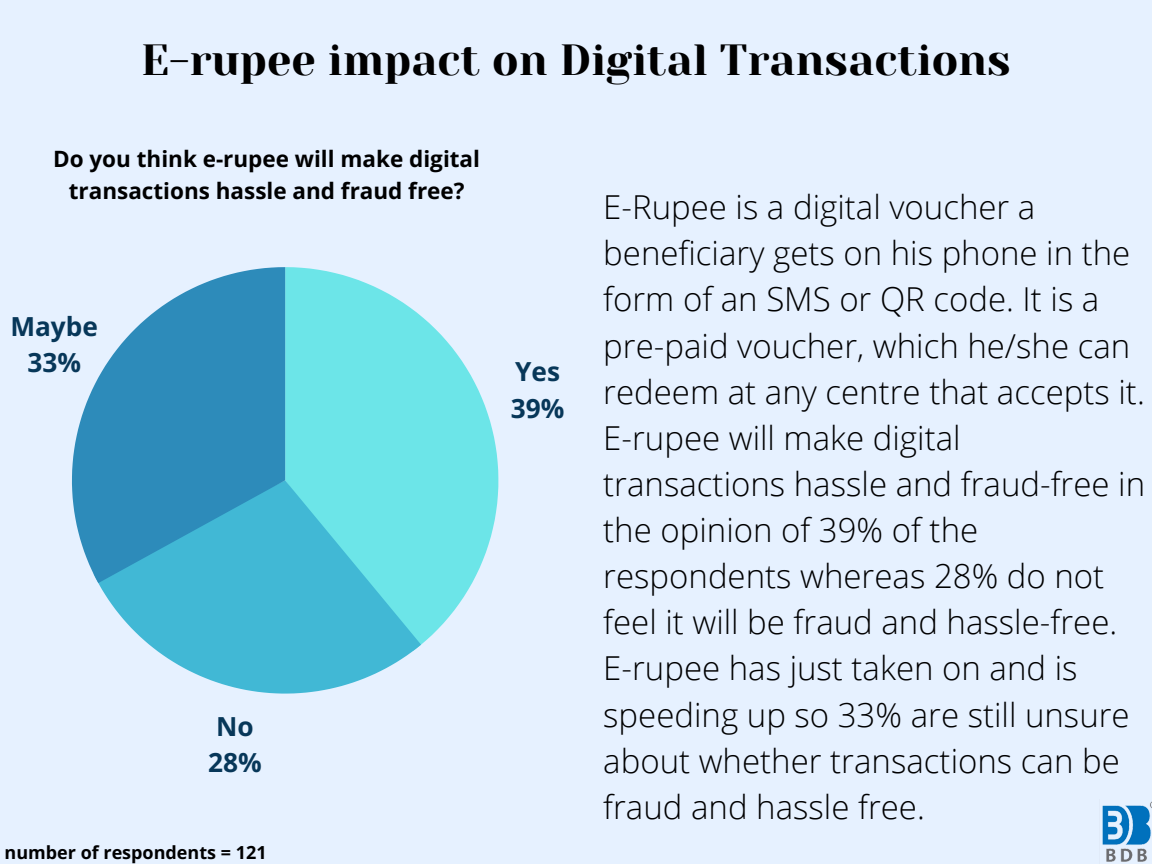
<style>
.page{position:relative;width:1152px;height:864px;background:#e6f1ff}
.page>*{position:absolute;margin:0;border:0;box-sizing:border-box;transform-origin:0 0}
.t1{font:43.5px "Yeseva One";color:#000}
.t2{font:300 33px/46.2px "Open Sans";color:#000}
.t3{font:700 26.25px/36.3px "Open Sans";color:#073759;text-align:center}
.t4{font:700 22.5px/31.5px "Open Sans";color:#000;text-align:center}
.t5{font:700 18px "Open Sans";color:#000}
</style>
<div class="page">
<img style="left:1102px;top:801px;width:50px;height:61px">
<svg style="left:286px;top:267px;width:212px;height:378px;fill:#6ce5e8"></svg>
<svg style="left:98px;top:480px;width:323px;height:214px;fill:#41b8d5"></svg>
<svg style="left:72px;top:267px;width:213px;height:316px;fill:#2d8bba"></svg>
<svg style="left:285px;top:267px;width:1px;height:213px"></svg>
<h1 class="t1" style="left:141px;top:35px;width:871px">E-rupee impact on Digital Transactions</h1>
<p class="t4" style="left:53px;top:143px;width:429px">Do you think e-rupee will make digital transactions hassle and fraud free?</p>
<p class="t3" style="left:10px;top:307px;width:89px">Maybe<br>33%</p>
<p class="t3" style="left:511px;top:353px;width:55px;text-align:left">Yes<br>39%</p>
<p class="t3" style="left:208px;top:707px;width:55px">No<br>28%</p>
<p class="t5" style="left:5px;top:840px;width:264px">number of respondents = 121</p>
<p class="t2" style="left:603px;top:183px;width:543px">E-Rupee is a digital voucher a beneficiary gets on his phone in the form of an SMS or QR code. It is a pre-paid voucher, which he/she can redeem at any centre that accepts it.<br>E-rupee will make digital transactions hassle and fraud-free in the opinion of 39% of the respondents whereas 28% do not feel it will be fraud and hassle-free.<br>E-rupee has just taken on and is speeding up so 33% are still unsure about whether transactions can be fraud and hassle free.</p>
</div>
